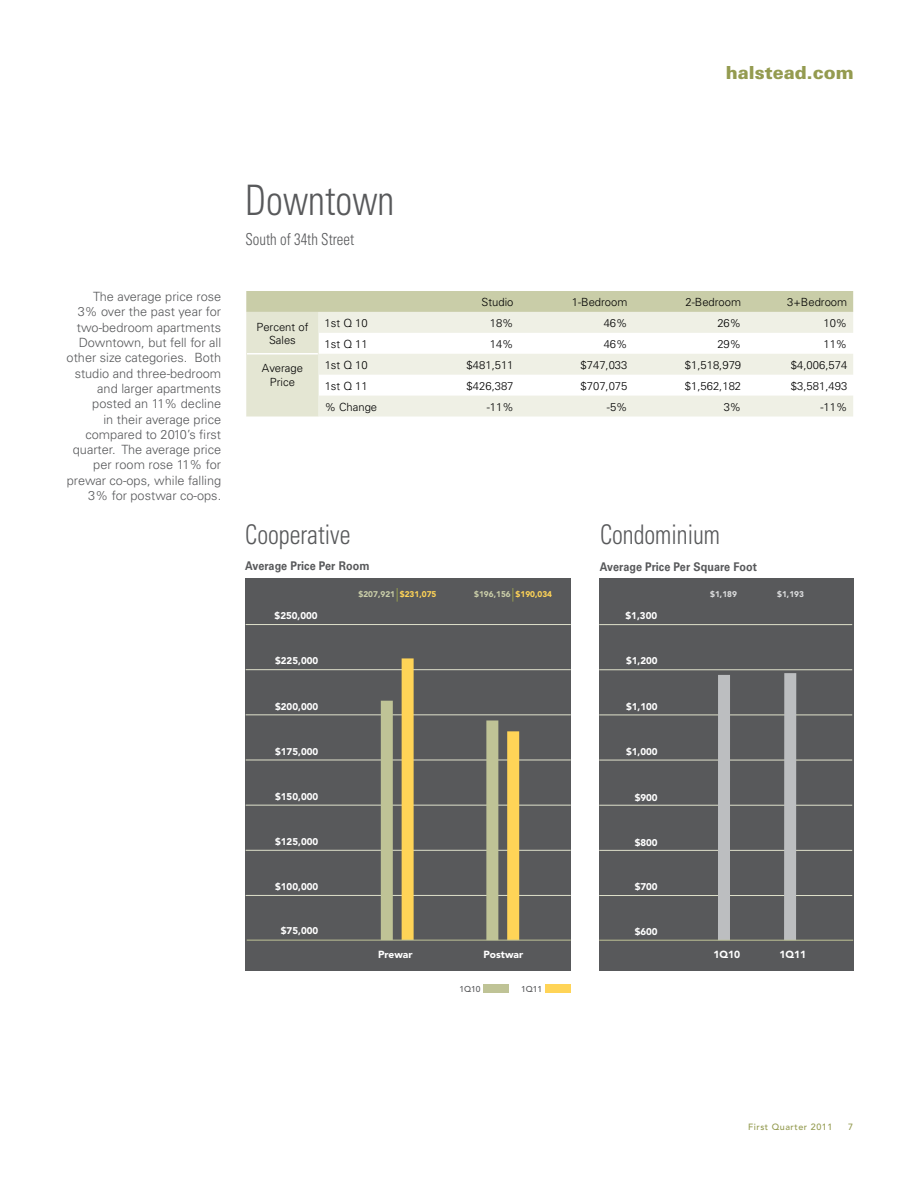
<style>
.page{position:relative;width:918px;height:1188px;background:#fff}
.page>*{position:absolute;margin:0;border:0;box-sizing:border-box;transform-origin:0 0}
.t1{font:300 condensed 42px "Univers";color:#58595b;scale:.9 1}
.t2{font:300 condensed 27px "Univers";color:#58595b;scale:.9 1}
.t3{font:900 18px "Univers";color:#949b50}
.t4{font:300 condensed 16.5px "Univers";color:#58595b;scale:.9 1}
.t5{font:300 12.75px/15.3px "Univers";color:#58595b;text-align:right}
.t6{font:700 12px "Univers";letter-spacing:.01em;color:#58595b;scale:.9 1}
.t7{font:300 11.25px/13.5px "Univers";color:#000;text-align:center}
.t8{font:900 10.2px "Avenir";color:#fff}
.t9{font:900 9.75px "Avenir";color:#fff}
.t10{font:500 9px "Avenir";letter-spacing:.06em;color:#949b50}
.t11{font:500 8.4px "Avenir";color:#58595b}
.t12{font:900 8.25px "Avenir";color:#c9cda8}
.t13{font:900 8.25px "Avenir";color:#dcddde}
.s1{color:#ffd457}
</style>
<div class="page">
<div style="left:246px;top:578px;width:325px;height:392px;background:#58595b"></div>
<hr style="left:246px;top:895px;width:325px;height:1px;background:#dfe1cb">
<hr style="left:246px;top:850px;width:325px;height:1px;background:#dfe1cb">
<hr style="left:246px;top:805px;width:325px;height:1px;background:#dfe1cb">
<hr style="left:246px;top:760px;width:325px;height:1px;background:#dfe1cb">
<hr style="left:246px;top:715px;width:325px;height:1px;background:#dfe1cb">
<hr style="left:246px;top:669px;width:325px;height:1px;background:#dfe1cb">
<hr style="left:246px;top:624px;width:325px;height:1px;background:#dfe1cb">
<div style="left:599px;top:578px;width:254px;height:392px;background:#58595b"></div>
<hr style="left:599px;top:895px;width:253px;height:1px;background:#dfe1cb">
<hr style="left:599px;top:850px;width:253px;height:1px;background:#dfe1cb">
<hr style="left:599px;top:805px;width:253px;height:1px;background:#dfe1cb">
<hr style="left:599px;top:760px;width:253px;height:1px;background:#dfe1cb">
<hr style="left:599px;top:715px;width:253px;height:1px;background:#dfe1cb">
<hr style="left:599px;top:670px;width:253px;height:1px;background:#dfe1cb">
<hr style="left:599px;top:624px;width:253px;height:1px;background:#dfe1cb">
<div style="left:546px;top:984px;width:25px;height:9px;background:#ffd457"></div>
<div style="left:484px;top:984px;width:25px;height:9px;background:#bfc396"></div>
<svg style="left:246px;top:291px;width:607px;height:126px;background:#d3d6b8"></svg>
<svg style="left:319px;top:312px;width:534px;height:105px;fill:#eff0e5"></svg>
<hr style="left:247px;top:353px;width:71px;height:2px;background:#fff">
<svg style="left:397px;top:588px;width:1px;height:14px"></svg>
<div style="left:381px;top:701px;width:12px;height:239px;background:#bfc396"></div>
<div style="left:402px;top:658px;width:12px;height:282px;background:#ffd457"></div>
<svg style="left:513px;top:588px;width:1px;height:14px"></svg>
<div style="left:486px;top:720px;width:12px;height:220px;background:#bfc396"></div>
<div style="left:507px;top:731px;width:12px;height:209px;background:#ffd457"></div>
<div style="left:718px;top:675px;width:12px;height:265px;background:#bcbec0"></div>
<div style="left:784px;top:673px;width:12px;height:267px;background:#bcbec0"></div>
<hr style="left:599px;top:940px;width:254px;height:1px;background:#bfc396">
<hr style="left:247px;top:940px;width:324px;height:1px;background:#bfc396">
<h3 class="t3" style="left:726px;top:61px;width:129px">halstead.com</h3>
<p class="t5" style="left:67px;top:289px;width:156px">The average price rose<br>3% over the past year for two-bedroom apartments<br>Downtown, but fell for all other size categories. Both studio and three-bedroom and larger apartments posted an 11% decline<br>in their average price compared to 2010’s first quarter. The average price per room rose 11% for prewar co-ops, while falling<br>3% for postwar co-ops.</p>
<h1 class="t1" style="left:245px;top:175px;width:167px">Downtown</h1>
<p class="t4" style="left:245px;top:229px;width:122px">South of 34th Street</p>
<p class="t7" style="left:482px;top:295px;width:33px">Studio</p>
<p class="t7" style="left:572px;top:295px;width:57px">1-Bedroom</p>
<p class="t7" style="left:685px;top:295px;width:57px">2-Bedroom</p>
<p class="t7" style="left:787px;top:295px;width:61px">3+Bedroom</p>
<p class="t7" style="left:257px;top:320px;width:53px">Percent of<br>Sales</p>
<p class="t7" style="left:325px;top:316px;width:45px">1st Q 10</p>
<p class="t7" style="left:490px;top:316px;width:25px">18%</p>
<p class="t7" style="left:604px;top:316px;width:25px">46%</p>
<p class="t7" style="left:717px;top:316px;width:25px">26%</p>
<p class="t7" style="left:823px;top:316px;width:25px">10%</p>
<p class="t7" style="left:325px;top:337px;width:45px">1st Q 11</p>
<p class="t7" style="left:490px;top:337px;width:25px">14%</p>
<p class="t7" style="left:604px;top:337px;width:25px">46%</p>
<p class="t7" style="left:717px;top:337px;width:25px">29%</p>
<p class="t7" style="left:823px;top:337px;width:25px">11%</p>
<p class="t7" style="left:262px;top:362px;width:43px">Average<br>Price</p>
<p class="t7" style="left:325px;top:358px;width:45px">1st Q 10</p>
<p class="t7" style="left:467px;top:358px;width:48px">$481,511</p>
<p class="t7" style="left:581px;top:358px;width:48px">$747,033</p>
<p class="t7" style="left:685px;top:358px;width:58px">$1,518,979</p>
<p class="t7" style="left:791px;top:358px;width:58px">$4,006,574</p>
<p class="t7" style="left:325px;top:379px;width:45px">1st Q 11</p>
<p class="t7" style="left:467px;top:379px;width:48px">$426,387</p>
<p class="t7" style="left:581px;top:379px;width:48px">$707,075</p>
<p class="t7" style="left:685px;top:379px;width:58px">$1,562,182</p>
<p class="t7" style="left:791px;top:379px;width:58px">$3,581,493</p>
<p class="t7" style="left:325px;top:400px;width:54px">% Change</p>
<p class="t7" style="left:487px;top:400px;width:28px">-11%</p>
<p class="t7" style="left:607px;top:400px;width:22px">-5%</p>
<p class="t7" style="left:724px;top:400px;width:19px">3%</p>
<p class="t7" style="left:820px;top:400px;width:28px">-11%</p>
<h2 class="t2" style="left:245px;top:519px;width:118px">Cooperative</h2>
<h2 class="t2" style="left:600px;top:519px;width:135px">Condominium</h2>
<p class="t6" style="left:245px;top:559px;width:140px">Average Price Per Room</p>
<p class="t6" style="left:600px;top:560px;width:176px">Average Price Per Square Foot</p>
<p class="t12" style="left:358px;top:589px;width:79px">$207,921 <span class="s1">$231,075</span></p>
<p class="t12" style="left:474px;top:589px;width:79px">$196,156 <span class="s1">$190,034</span></p>
<p class="t13" style="left:710px;top:589px;width:28px">$1,189</p>
<p class="t9" style="left:275px;top:610px;width:45px">$250,000</p>
<p class="t9" style="left:626px;top:610px;width:33px">$1,300</p>
<p class="t9" style="left:275px;top:654px;width:45px">$225,000</p>
<p class="t9" style="left:626px;top:655px;width:33px">$1,200</p>
<p class="t9" style="left:275px;top:700px;width:45px">$200,000</p>
<p class="t9" style="left:626px;top:701px;width:33px">$1,100</p>
<p class="t9" style="left:275px;top:745px;width:45px">$175,000</p>
<p class="t9" style="left:626px;top:746px;width:33px">$1,000</p>
<p class="t9" style="left:275px;top:791px;width:45px">$150,000</p>
<p class="t9" style="left:635px;top:791px;width:25px">$900</p>
<p class="t9" style="left:275px;top:836px;width:45px">$125,000</p>
<p class="t9" style="left:635px;top:836px;width:25px">$800</p>
<p class="t9" style="left:275px;top:880px;width:45px">$100,000</p>
<p class="t9" style="left:635px;top:881px;width:25px">$700</p>
<p class="t9" style="left:281px;top:925px;width:39px">$75,000</p>
<p class="t9" style="left:635px;top:926px;width:25px">$600</p>
<p class="t8" style="left:378px;top:949px;width:36px">Prewar</p>
<p class="t8" style="left:483px;top:949px;width:41px">Postwar</p>
<p class="t8" style="left:713px;top:948px;width:28px">1Q10</p>
<p class="t11" style="left:459px;top:985px;width:23px">1Q10</p>
<p class="t11" style="left:521px;top:984px;width:23px">1Q11</p>
<p class="t13" style="left:777px;top:589px;width:28px">$1,193</p>
<p class="t8" style="left:779px;top:949px;width:28px">1Q11</p>
<p class="t10" style="left:748px;top:1122px;width:86px">First Quarter 2011</p>
<p class="t10" style="left:848px;top:1122px;width:7px">7</p>
</div>
